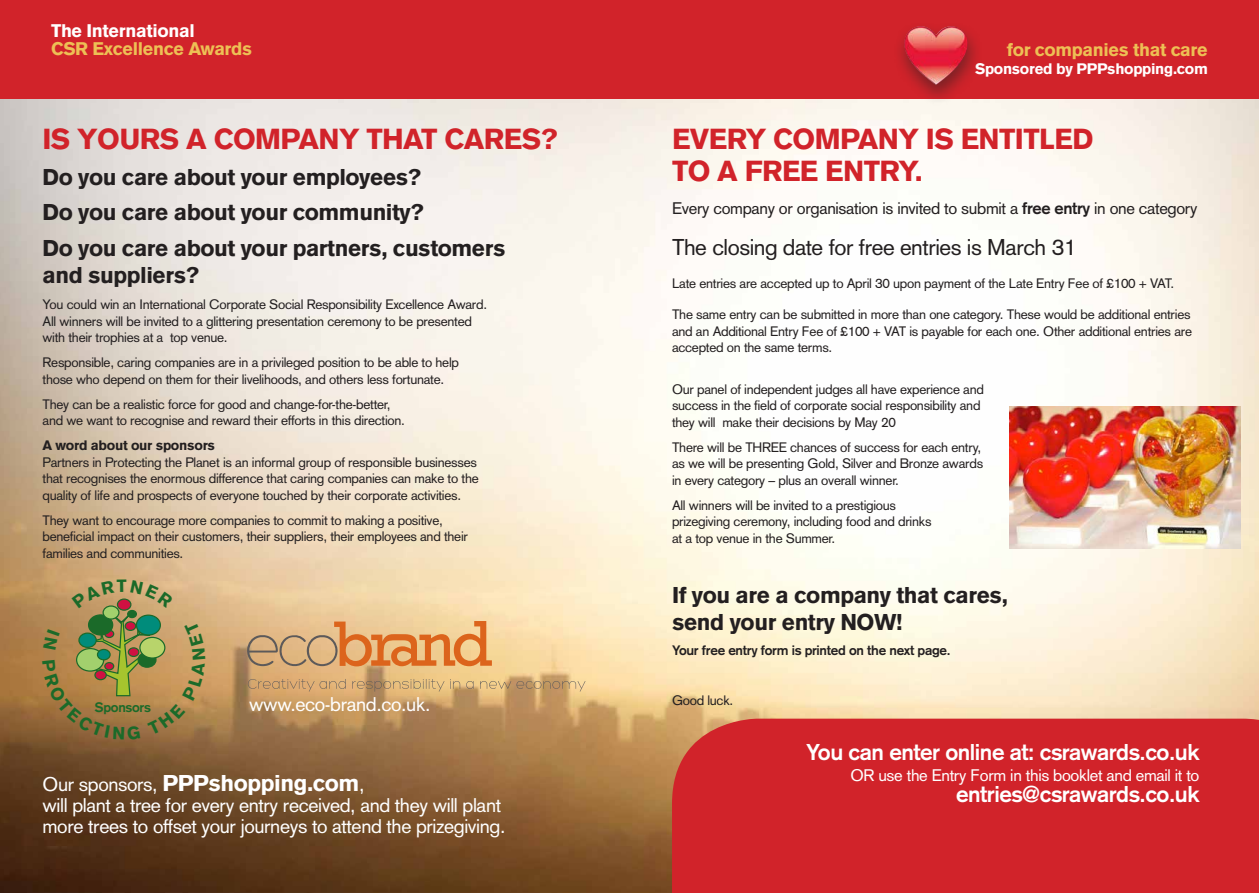
<style>
.page{position:relative;width:1259px;height:893px;background:#fff}
.page>*{position:absolute;margin:0;border:0;box-sizing:border-box;transform-origin:0 0}
.t1{font:900 28.5px/31.5px "Akzidenz Grotesk";letter-spacing:-.02em;color:#d1232a}
.t2{font:900 22.5px/27px "Akzidenz Grotesk";letter-spacing:-.02em;color:#231f20}
.t3{font:700 22.5px "Akzidenz Grotesk";letter-spacing:-.02em;color:#fff}
.t4{font:22.5px "Akzidenz Grotesk";letter-spacing:-.02em;color:#231f20}
.t5{font:900 22.5px "Akzidenz Grotesk";letter-spacing:-.02em;color:#fff}
.t6{font:19.5px/21px "Akzidenz Grotesk";letter-spacing:-.02em;color:#fff}
.t7{font:900 18px "Akzidenz Grotesk";letter-spacing:-.02em;color:#edc055}
.t8{font:900 18px "Akzidenz Grotesk";letter-spacing:-.02em;color:#fff}
.t9{font:16.5px "Akzidenz Grotesk";letter-spacing:-.02em;color:#231f20}
.t10{font:16.5px "Akzidenz Grotesk";letter-spacing:-.02em;color:#fff}
.t11{font:900 15px "Akzidenz Grotesk";letter-spacing:-.02em;color:#fff}
.t12{font:13.5px/16.5px "Akzidenz Grotesk";letter-spacing:-.02em;color:#231f20}
.t13{font:700 13.5px "Akzidenz Grotesk";letter-spacing:-.02em;color:#231f20}
.t14{font:700 13.5px "Akzidenz Grotesk";letter-spacing:-.02em;color:#1b6a29}
.s1{font-weight:900}
.s2{font-weight:400;font-size:19.5px}
.s3{font-weight:700}
</style>
<div class="page">
<div style="left:0;top:0;width:1259px;height:99px;background:#d1232a"></div>
<img style="left:0;top:99px;width:1259px;height:794px">
<div style="left:892px;top:21px;width:91px;height:85px;background:#231f20;opacity:.5"></div>
<svg style="left:937px;top:26px;width:13px;height:8px"></svg>
<div style="left:672px;top:719px;width:587px;height:174px;background:#d1232a"></div>
<img style="left:1009px;top:406px;width:231px;height:143px">
<svg style="left:247px;top:621px;width:245px;height:47px;background:#dea66e"></svg>
<svg style="left:248px;top:679px;width:98px;height:13px"></svg>
<svg style="left:352px;top:679px;width:92px;height:13px"></svg>
<svg style="left:450px;top:679px;width:10px;height:10px"></svg>
<svg style="left:466px;top:681px;width:7px;height:8px"></svg>
<svg style="left:480px;top:681px;width:105px;height:11px"></svg>
<svg style="left:42px;top:580px;width:163px;height:160px;background:#ac8e57"></svg>
<h3 class="t8" style="left:51px;top:20px;width:145px">The International</h3>
<h3 class="t7" style="left:51px;top:38px;width:203px">CSR Excellence Awards</h3>
<h3 class="t7" style="left:1006px;top:39px;width:203px">for companies that care</h3>
<p class="t11" style="left:975px;top:60px;width:234px">Sponsored by PPPshopping.com</p>
<p class="t1" style="left:43px;top:123px;width:517px">IS YOURS A COMPANY THAT CARES?</p>
<p class="t2" style="left:43px;top:163px;width:381px">Do you care about your employees?</p>
<p class="t2" style="left:43px;top:199px;width:383px">Do you care about your community?</p>
<p class="t2" style="left:43px;top:234px;width:465px">Do you care about your partners, customers and suppliers?</p>
<p class="t12" style="left:43px;top:296px;width:446px">You could win an International Corporate Social Responsibility Excellence Award.<br>All winners will be invited to a glittering presentation ceremony to be presented with their trophies at a top venue.</p>
<p class="t12" style="left:43px;top:354px;width:418px">Responsible, caring companies are in a privileged position to be able to help those who depend on them for their livelihoods, and others less fortunate.</p>
<p class="t12" style="left:43px;top:396px;width:364px">They can be a realistic force for good and change-for-the-better, and we want to recognise and reward their efforts in this direction.</p>
<p class="t12" style="left:43px;top:437px;width:438px"><span class="s1">A word about our sponsors<br></span>Partners in Protecting the Planet is an informal group of responsible businesses that recognises the enormous difference that caring companies can make to the quality of life and prospects of everyone touched by their corporate activities.</p>
<p class="t12" style="left:43px;top:512px;width:427px">They want to encourage more companies to commit to making a positive, beneficial impact on their customers, their suppliers, their employees and their families and communities.</p>
<p class="t14" style="left:95px;top:699px;width:57px">Sponsors</p>
<p class="t6" style="left:249px;top:694px;width:183px">www.eco-brand.co.uk.</p>
<p class="t5" style="left:43px;top:770px;width:323px"><span class="s2">Our sponsors,</span> PPPshopping.com<span class="s2">,</span></p>
<p class="t6" style="left:43px;top:795px;width:464px">will plant a tree for every entry received, and they will plant more trees to offset your journeys to attend the prizegiving.</p>
<p class="t1" style="left:672px;top:123px;width:423px">EVERY COMPANY IS ENTITLED<br>TO A FREE ENTRY.</p>
<p class="t9" style="left:672px;top:198px;width:527px">Every company or organisation is invited to submit a <span class="s3">free entry</span> in one category</p>
<p class="t4" style="left:672px;top:234px;width:406px">The closing date for free entries is March 31</p>
<p class="t12" style="left:672px;top:275px;width:504px">Late entries are accepted up to April 30 upon payment of the Late Entry Fee of £100 + VAT.</p>
<p class="t12" style="left:672px;top:306px;width:521px;text-align:justify">The same entry can be submitted in more than one category. These would be additional entries and an Additional Entry Fee of £100 + VAT is payable for each one. Other additional entries are accepted on the same terms.</p>
<p class="t12" style="left:672px;top:381px;width:313px">Our panel of independent judges all have experience and success in the field of corporate social responsibility and they will make their decisions by May 20</p>
<p class="t12" style="left:672px;top:439px;width:313px">There will be THREE chances of success for each entry, as we will be presenting Gold, Silver and Bronze awards in every category – plus an overall winner.</p>
<p class="t12" style="left:672px;top:497px;width:261px">All winners will be invited to a prestigious prizegiving ceremony, including food and drinks at a top venue in the Summer.</p>
<p class="t2" style="left:672px;top:582px;width:337px">If you are a company that cares, send your entry NOW!</p>
<p class="t13" style="left:672px;top:643px;width:280px">Your free entry form is printed on the next page.</p>
<p class="t12" style="left:672px;top:692px;width:63px">Good luck.</p>
<p class="t3" style="left:806px;top:739px;width:395px">You can enter online at: csrawards.co.uk</p>
<p class="t10" style="left:850px;top:765px;width:350px">OR use the Entry Form in this booklet and email it to</p>
<p class="t3" style="left:956px;top:781px;width:245px">entries@csrawards.co.uk</p>
</div>
